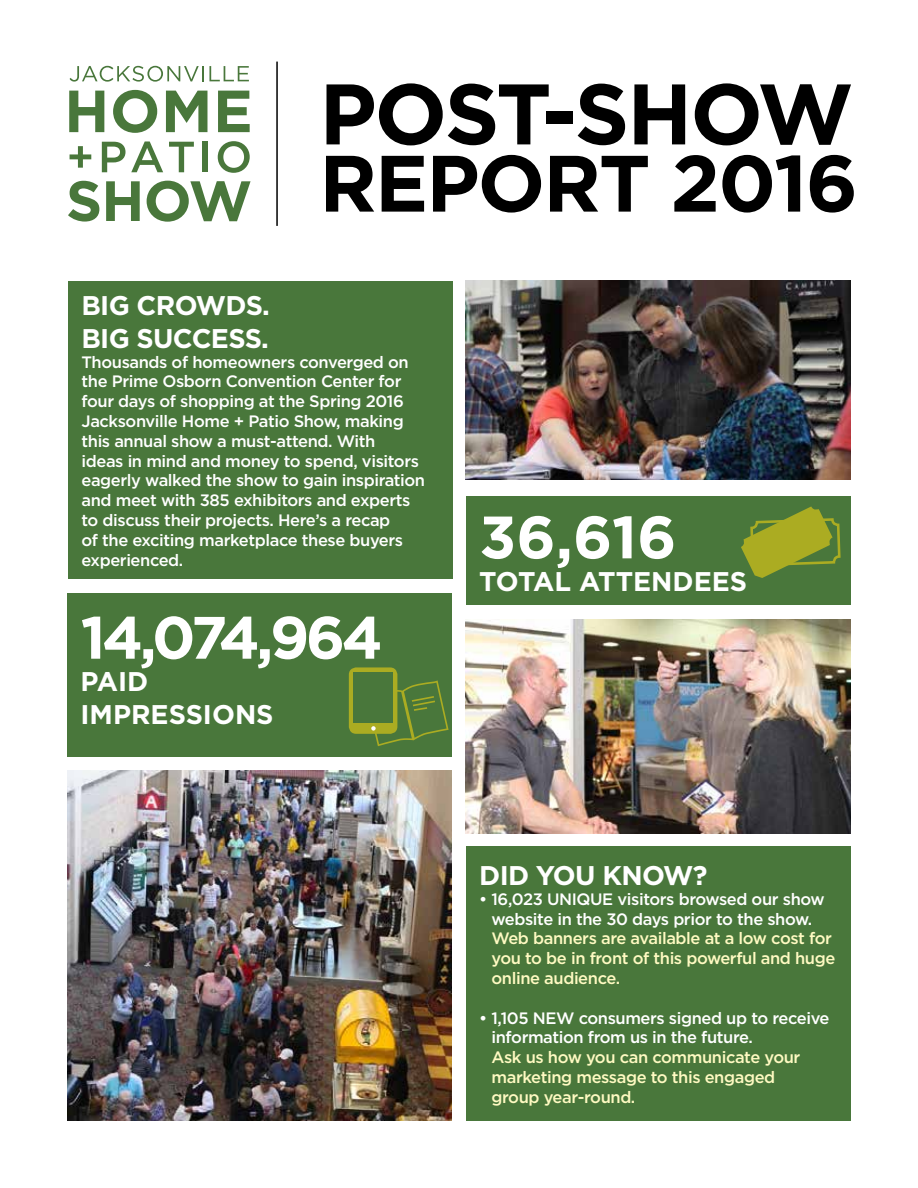
<style>
.page{position:relative;width:918px;height:1188px;background:#fff}
.page>*{position:absolute;margin:0;border:0;box-sizing:border-box;transform-origin:0 0}
.t1{font:700 85.65px "Gotham";letter-spacing:-.03em;color:#000}
.t2{font:700 79.65px "Gotham";letter-spacing:-.025em;color:#000}
.t3{font:700 59.7px "Gotham";letter-spacing:-.06em;color:#fff}
.t4{font:700 27px/32.4px "Gotham";letter-spacing:-.025em;color:#fff}
.t5{font:700 27px/32.4px "Gotham";color:#fff}
.t6{font:500 16.5px/19.8px "Gotham";letter-spacing:-.025em;color:#fff}
.t7{font:500 16.5px/19.8px "Gotham";letter-spacing:-.025em;color:#fffac2}
</style>
<div class="page">
<div style="left:466px;top:846px;width:384px;height:274px;background:#49773b"></div>
<svg style="left:70px;top:66px;width:179px;height:16px"></svg>
<svg style="left:69px;top:91px;width:35px;height:41px"></svg>
<svg style="left:113px;top:90px;width:44px;height:43px"></svg>
<svg style="left:166px;top:91px;width:41px;height:41px"></svg>
<svg style="left:218px;top:91px;width:32px;height:41px"></svg>
<svg style="left:70px;top:146px;width:21px;height:22px"></svg>
<svg style="left:102px;top:141px;width:61px;height:31px"></svg>
<svg style="left:169px;top:142px;width:25px;height:30px"></svg>
<div style="left:203px;top:142px;width:5px;height:30px;background:#49773b"></div>
<svg style="left:218px;top:141px;width:32px;height:32px"></svg>
<svg style="left:68px;top:181px;width:31px;height:41px"></svg>
<svg style="left:106px;top:181px;width:34px;height:40px"></svg>
<svg style="left:147px;top:181px;width:104px;height:41px"></svg>
<hr style="left:276px;top:62px;width:2px;height:164px;background:#000">
<img style="left:466px;top:281px;width:384px;height:199px">
<div style="left:67px;top:593px;width:385px;height:163px;background:#49773b"></div>
<img style="left:67px;top:771px;width:385px;height:349px">
<img style="left:466px;top:619px;width:384px;height:214px">
<div style="left:466px;top:496px;width:384px;height:109px;background:#49773b"></div>
<svg style="left:741px;top:506px;width:100px;height:72px"></svg>
<div style="left:349px;top:667px;width:48px;height:67px;background:#abac22;border-radius:7px"></div>
<svg style="left:366px;top:680px;width:83px;height:66px"></svg>
<div style="left:353px;top:673px;width:39px;height:50px;background:#49773b"></div>
<div style="left:68px;top:281px;width:385px;height:298px;background:#49773b"></div>
<h1 class="t1" style="left:319px;top:57px;width:536px">POST-SHOW</h1>
<h2 class="t2" style="left:319px;top:131px;width:540px">REPORT 2016</h2>
<h3 class="t4" style="left:82px;top:289px;width:190px">BIG CROWDS.<br>BIG SUCCESS.</h3>
<p class="t6" style="left:82px;top:352px;width:345px">Thousands of homeowners converged on the Prime Osborn Convention Center for four days of shopping at the Spring 2016<br>Jacksonville Home + Patio Show, making this annual show a must-attend. With<br>ideas in mind and money to spend, visitors eagerly walked the show to gain inspiration and meet with 385 exhibitors and experts to discuss their projects. Here’s a recap<br>of the exciting marketplace these buyers experienced.</p>
<h3 class="t3" style="left:81px;top:598px;width:304px">14,074,964</h3>
<h3 class="t5" style="left:81px;top:665px;width:195px">PAID<br>IMPRESSIONS</h3>
<h3 class="t3" style="left:479px;top:498px;width:199px">36,616</h3>
<h3 class="t5" style="left:479px;top:565px;width:269px">TOTAL ATTENDEES</h3>
<h3 class="t4" style="left:479px;top:859px;width:230px">DID YOU KNOW?</h3>
<p class="t6" style="left:479px;top:889px;width:347px;text-align:center">• 16,023 UNIQUE visitors browsed our show website in the 30 days prior to the show.</p>
<p class="t7" style="left:491px;top:928px;width:345px">Web banners are available at a low cost for you to be in front of this powerful and huge online audience.</p>
<p class="t6" style="left:491px;top:1008px;width:340px;text-indent:-12px">• 1,105 NEW consumers signed up to receive information from us in the future.</p>
<p class="t7" style="left:491px;top:1047px;width:310px">Ask us how you can communicate your marketing message to this engaged group year-round.</p>
</div>
